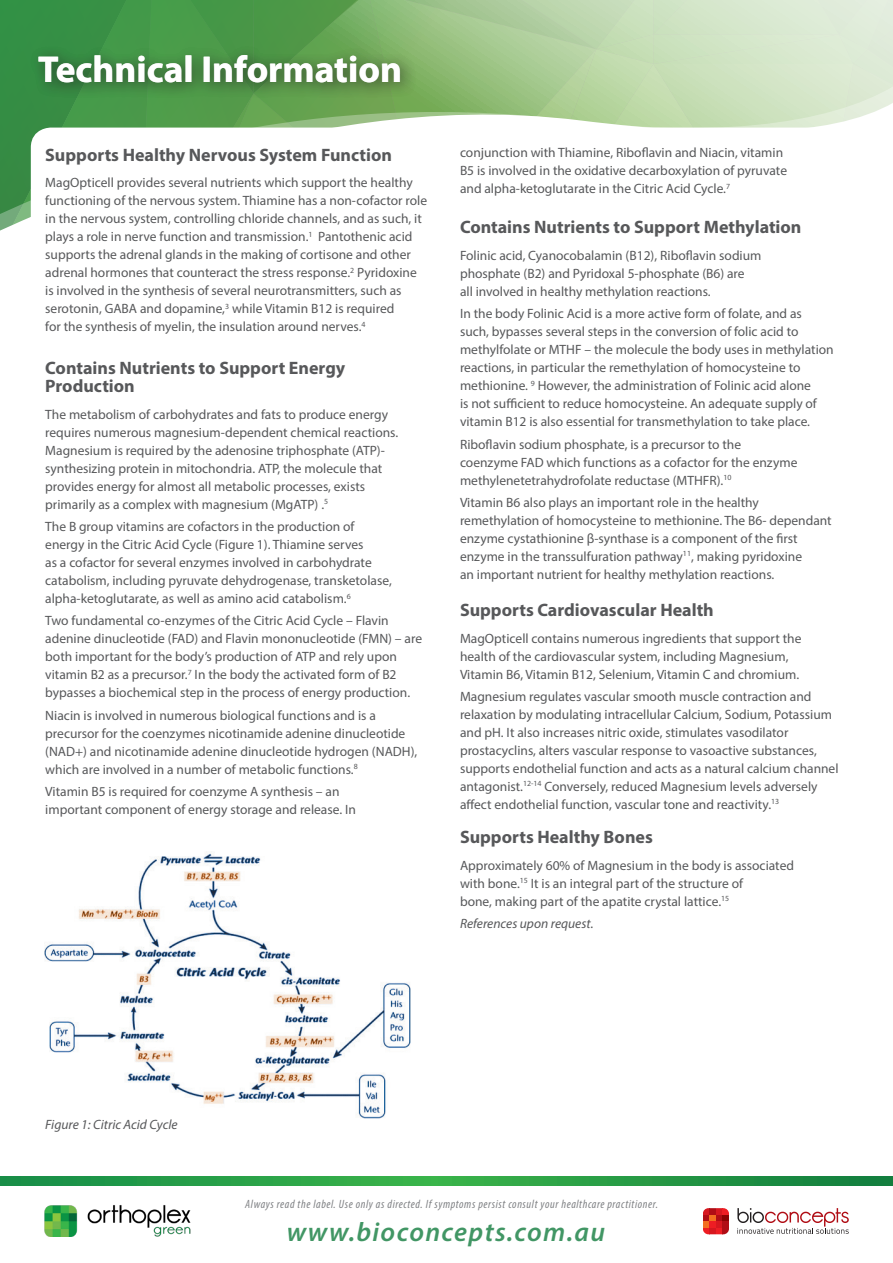
<style>
.page{position:relative;width:893px;height:1263px;background:#fff}
.page>*{position:absolute;margin:0;border:0;box-sizing:border-box;transform-origin:0 0}
.DVPI_product_name{font:700 37.5px "Myriad Pro";color:#fff}
.t1{font:italic 600 27px "Myriad Pro";letter-spacing:.05em;color:#127c3e}
.Paragraph_Style_2{font:700 18px/18px "Myriad Pro";color:#57585a}
.body{font:13.5px/18px "Myriad Pro";color:#57585a}
.body-2{font:italic 13.5px "Myriad Pro";color:#57585a}
.t2{font:italic condensed 12px "Myriad Pro";letter-spacing:.05em;color:#808285}
</style>
<div class="page">
<svg style="left:0;top:0;width:162px;height:78px;background:#389246"></svg>
<svg style="left:0;top:78px;width:162px;height:153px;background:#46964f"></svg>
<svg style="left:162px;top:0;width:731px;height:128px;background:#acce9e"></svg>
<svg style="left:703px;top:1208px;width:6px;height:7px"></svg>
<div style="left:709px;top:1208px;width:7px;height:7px;background:#b00d15"></div>
<div style="left:716px;top:1208px;width:6px;height:7px;background:#d7171f"></div>
<div style="left:722px;top:1208px;width:7px;height:7px;background:#ee1d23"></div>
<svg style="left:703px;top:1215px;width:6px;height:6px"></svg>
<div style="left:709px;top:1215px;width:7px;height:6px;background:#f36e21"></div>
<svg style="left:716px;top:1215px;width:6px;height:6px"></svg>
<div style="left:722px;top:1215px;width:7px;height:6px;background:#8b0202"></div>
<div style="left:703px;top:1221px;width:6px;height:7px;background:#f36e21"></div>
<div style="left:709px;top:1221px;width:7px;height:7px;background:#ee1d23"></div>
<div style="left:716px;top:1221px;width:6px;height:7px;background:#d7171f"></div>
<div style="left:722px;top:1221px;width:7px;height:7px;background:#b00d15"></div>
<svg style="left:703px;top:1228px;width:6px;height:6px"></svg>
<div style="left:709px;top:1228px;width:7px;height:6px;background:#d7171f"></div>
<svg style="left:716px;top:1228px;width:6px;height:6px"></svg>
<div style="left:722px;top:1228px;width:7px;height:6px;background:#b00d15"></div>
<svg style="left:737px;top:1208px;width:112px;height:26px"></svg>
<img style="left:44px;top:1205px;width:147px;height:32px">
<svg style="left:0;top:1176px;width:893px;height:9px;background:#269b46"></svg>
<div style="left:35px;top:131px;width:823px;height:1026px;background:#fff;border-radius:16px"></div>
<div style="left:31px;top:128px;width:831px;height:1033px;border:8px solid #fff;border-radius:16px"></div>
<div style="left:28px;top:45px;width:389px;height:54px;background:#231f20;opacity:.35"></div>
<img style="left:44px;top:853px;width:367px;height:265px">
<p class="DVPI_product_name" style="left:38px;top:45px;width:365px">Technical Information</p>
<p class="Paragraph_Style_2" style="left:45px;top:145px;width:348px">Supports Healthy Nervous System Function</p>
<p class="body" style="left:45px;top:173px;width:383px">MagOpticell provides several nutrients which support the healthy functioning of the nervous system. Thiamine has a non-cofactor role in the nervous system, controlling chloride channels, and as such, it plays a role in nerve function and transmission.<sup>1</sup> Pantothenic acid supports the adrenal glands in the making of cortisone and other adrenal hormones that counteract the stress response.<sup>2</sup> Pyridoxine is involved in the synthesis of several neurotransmitters, such as serotonin, GABA and dopamine,<sup>3</sup> while Vitamin B12 is required<br>for the synthesis of myelin, the insulation around nerves.<sup>4</sup></p>
<p class="Paragraph_Style_2" style="left:45px;top:359px;width:302px">Contains Nutrients to Support Energy<br>Production</p>
<p class="body" style="left:45px;top:405px;width:354px">The metabolism of carbohydrates and fats to produce energy requires numerous magnesium-dependent chemical reactions.<br>Magnesium is required by the adenosine triphosphate (ATP)- synthesizing protein in mitochondria. ATP, the molecule that provides energy for almost all metabolic processes, exists primarily as a complex with magnesium (MgATP) .<sup>5</sup></p>
<p class="body" style="left:45px;top:517px;width:348px">The B group vitamins are cofactors in the production of energy in the Citric Acid Cycle (Figure 1). Thiamine serves<br>as a cofactor for several enzymes involved in carbohydrate catabolism, including pyruvate dehydrogenase, transketolase, alpha-ketoglutarate, as well as amino acid catabolism.<sup>6</sup></p>
<p class="body" style="left:45px;top:612px;width:378px">Two fundamental co-enzymes of the Citric Acid Cycle – Flavin adenine dinucleotide (FAD) and Flavin mononucleotide (FMN) – are both important for the body’s production of ATP and rely upon vitamin B2 as a precursor.<sup>7</sup> In the body the activated form of B2 bypasses a biochemical step in the process of energy production.</p>
<p class="body" style="left:45px;top:706px;width:374px">Niacin is involved in numerous biological functions and is a precursor for the coenzymes nicotinamide adenine dinucleotide (NAD+) and nicotinamide adenine dinucleotide hydrogen (NADH), which are involved in a number of metabolic functions.<sup>8</sup></p>
<p class="body" style="left:45px;top:782px;width:312px">Vitamin B5 is required for coenzyme A synthesis – an important component of energy storage and release. In</p>
<p class="body" style="left:460px;top:143px;width:329px">conjunction with Thiamine, Riboflavin and Niacin, vitamin<br>B5 is involved in the oxidative decarboxylation of pyruvate and alpha-ketoglutarate in the Citric Acid Cycle.<sup>7</sup></p>
<p class="Paragraph_Style_2" style="left:460px;top:218px;width:343px">Contains Nutrients to Support Methylation</p>
<p class="body" style="left:460px;top:246px;width:303px">Folinic acid, Cyanocobalamin (B12), Riboflavin sodium phosphate (B2) and Pyridoxal 5-phosphate (B6) are<br>all involved in healthy methylation reactions.</p>
<p class="body" style="left:460px;top:304px;width:375px">In the body Folinic Acid is a more active form of folate, and as such, bypasses several steps in the conversion of folic acid to methylfolate or MTHF – the molecule the body uses in methylation reactions, in particular the remethylation of homocysteine to methionine. <sup>9</sup> However, the administration of Folinic acid alone<br>is not sufficient to reduce homocysteine. An adequate supply of vitamin B12 is also essential for transmethylation to take place.</p>
<p class="body" style="left:460px;top:435px;width:339px">Riboflavin sodium phosphate, is a precursor to the coenzyme FAD which functions as a cofactor for the enzyme methylenetetrahydrofolate reductase (MTHFR).<sup>10</sup></p>
<p class="body" style="left:460px;top:493px;width:373px">Vitamin B6 also plays an important role in the healthy remethylation of homocysteine to methionine. The B6- dependant enzyme cystathionine β-synthase is a component of the first enzyme in the transsulfuration pathway<sup>11</sup>, making pyridoxine<br>an important nutrient for healthy methylation reactions.</p>
<p class="Paragraph_Style_2" style="left:460px;top:600px;width:255px">Supports Cardiovascular Health</p>
<p class="body" style="left:460px;top:629px;width:343px">MagOpticell contains numerous ingredients that support the health of the cardiovascular system, including Magnesium,<br>Vitamin B6, Vitamin B12, Selenium, Vitamin C and chromium.</p>
<p class="body" style="left:460px;top:687px;width:380px">Magnesium regulates vascular smooth muscle contraction and relaxation by modulating intracellular Calcium, Sodium, Potassium and pH. It also increases nitric oxide, stimulates vasodilator prostacyclins, alters vascular response to vasoactive substances, supports endothelial function and acts as a natural calcium channel antagonist.<sup>12-14</sup> Conversely, reduced Magnesium levels adversely affect endothelial function, vascular tone and reactivity.<sup>13</sup></p>
<p class="Paragraph_Style_2" style="left:460px;top:827px;width:194px">Supports Healthy Bones</p>
<p class="body" style="left:460px;top:856px;width:336px">Approximately 60% of Magnesium in the body is associated with bone.<sup>15</sup> It is an integral part of the structure of<br>bone, making part of the apatite crystal lattice.<sup>15</sup></p>
<p class="body-2" style="left:460px;top:915px;width:135px">References upon request.</p>
<p class="body-2" style="left:45px;top:1115px;width:134px">Figure 1: Citric Acid Cycle</p>
<p class="t2" style="left:245px;top:1196px;width:414px">Always read the label. Use only as directed. If symptoms persist consult your healthcare practitioner.</p>
<h2 class="t1" style="left:287px;top:1215px;width:320px">www.bioconcepts.com.au</h2>
</div>
